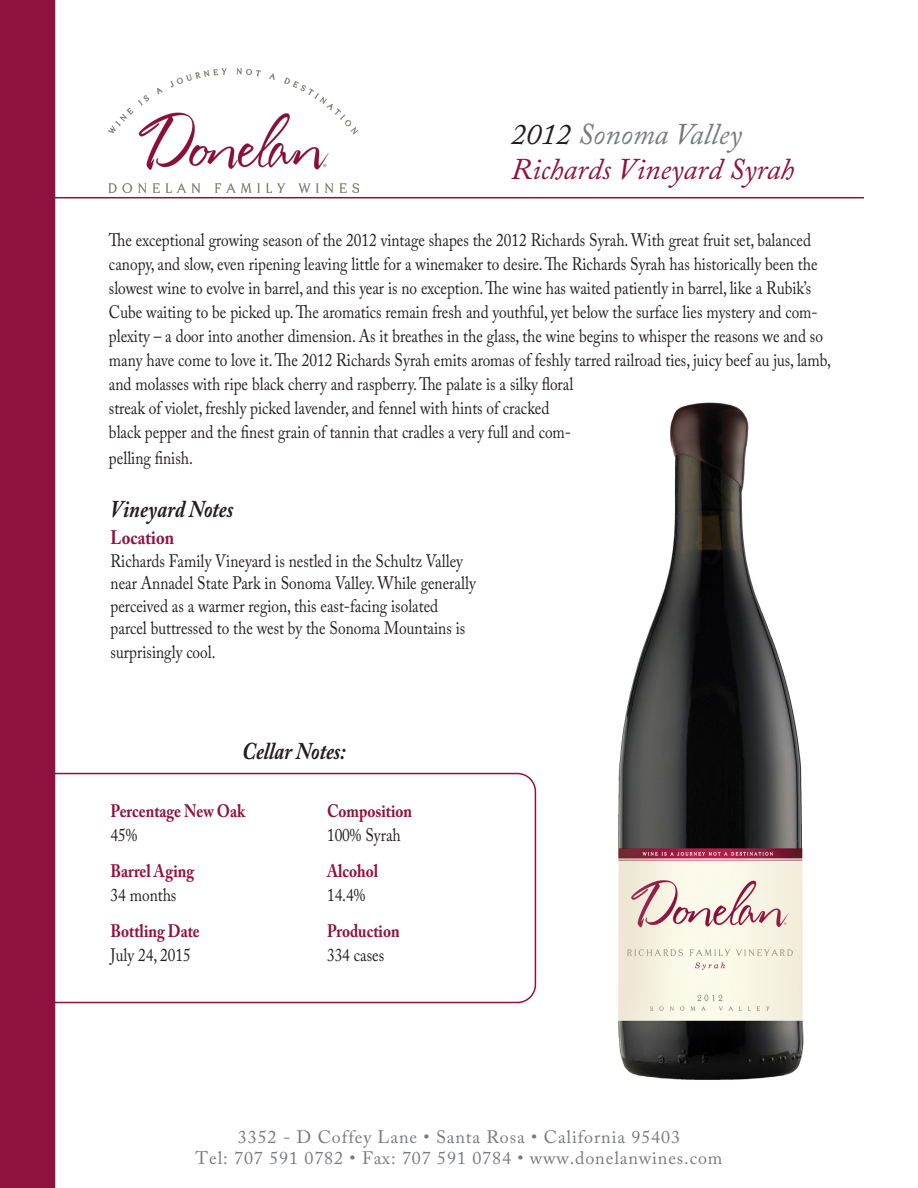
<style>
.page{position:relative;width:918px;height:1188px;background:#fff}
.page>*{position:absolute;margin:0;border:0;box-sizing:border-box;transform-origin:0 0}
.t1{font:italic 30px "Adobe Caslon Pro";color:#8f123e}
.t2{font:italic 30px "Adobe Caslon Pro";color:#787a7d}
.t3{font:italic 700 24px "Adobe Caslon Pro";color:#231f20;scale:.85 1}
.t4{font:700 19.5px "Adobe Caslon Pro";color:#8f123e;scale:.85 1}
.t5{font:18px/24.2px "Adobe Caslon Pro";color:#231f20;scale:.85 1}
.t6{font:18px "Adobe Caslon Pro";letter-spacing:.05em;color:#787a7d}
.t7{font:700 18px "Adobe Caslon Pro";color:#8f123e;scale:.85 1}
.s1{color:#231f20}
</style>
<div class="page">
<div style="left:28px;top:773px;width:508px;height:230px;border:2px solid #8f123e;border-radius:18px"></div>
<img style="left:109px;top:69px;width:249px;height:124px">
<hr style="left:54px;top:197px;width:810px;height:1px;background:#8f123e">
<div style="left:0;top:0;width:55px;height:1188px;background:#8f123e"></div>
<img style="left:618px;top:402px;width:186px;height:678px">
<p class="t2" style="left:511px;top:116px;width:232px"><span class="s1">2012</span> Sonoma Valley</p>
<p class="t1" style="left:511px;top:151px;width:285px">Richards Vineyard Syrah</p>
<p class="t5" style="left:109px;top:228px;width:851px">The exceptional growing season of the 2012 vintage shapes the 2012 Richards Syrah. With great fruit set, balanced canopy, and slow, even ripening leaving little for a winemaker to desire. The Richards Syrah has historically been the slowest wine to evolve in barrel, and this year is no exception. The wine has waited patiently in barrel, like a Rubik’s Cube waiting to be picked up. The aromatics remain fresh and youthful, yet below the surface lies mystery and com&shy;plexity – a door into another dimension. As it breathes in the glass, the wine begins to whisper the reasons we and so many have come to love it. The 2012 Richards Syrah emits aromas of feshly tarred railroad ties, juicy beef au jus, lamb, and molasses with ripe black cherry and raspberry. The palate is a silky floral<br>streak of violet, freshly picked lavender, and fennel with hints of cracked<br>black pepper and the finest grain of tannin that cradles a very full and com-<br>pelling finish.</p>
<p class="t3" style="left:111px;top:495px;width:146px">Vineyard Notes</p>
<p class="t4" style="left:111px;top:526px;width:76px">Location</p>
<p class="t5" style="left:111px;top:549px;width:416px">Richards Family Vineyard is nestled in the Schultz Valley</p>
<p class="t5" style="left:111px;top:571px;width:431px">near Annadel State Park in Sonoma Valley. While generally</p>
<p class="t5" style="left:111px;top:594px;width:387px">perceived as a warmer region, this east-facing isolated</p>
<p class="t5" style="left:111px;top:616px;width:419px">parcel buttressed to the west by the Sonoma Mountains is</p>
<p class="t5" style="left:111px;top:640px;width:125px">surprisingly cool.</p>
<p class="t3" style="left:242px;top:736px;width:123px">Cellar Notes:</p>
<p class="t7" style="left:111px;top:800px;width:160px">Percentage New Oak</p>
<p class="t5" style="left:111px;top:823px;width:33px">45%</p>
<p class="t7" style="left:111px;top:860px;width:100px">Barrel Aging</p>
<p class="t5" style="left:111px;top:883px;width:79px">34 months</p>
<p class="t7" style="left:111px;top:920px;width:107px">Bottling Date</p>
<p class="t5" style="left:111px;top:943px;width:96px">July 24, 2015</p>
<p class="t7" style="left:327px;top:800px;width:102px">Composition</p>
<p class="t5" style="left:327px;top:823px;width:88px">100% Syrah</p>
<p class="t7" style="left:327px;top:860px;width:62px">Alcohol</p>
<p class="t5" style="left:327px;top:883px;width:47px">14.4%</p>
<p class="t7" style="left:327px;top:920px;width:87px">Production</p>
<p class="t5" style="left:327px;top:943px;width:69px">334 cases</p>
<p class="t6" style="left:238px;top:1126px;width:444px">3352 - D Coffey Lane • Santa Rosa • California 95403</p>
<p class="t6" style="left:196px;top:1147px;width:528px">Tel: 707 591 0782 • Fax: 707 591 0784 • www.donelanwines.com</p>
</div>
